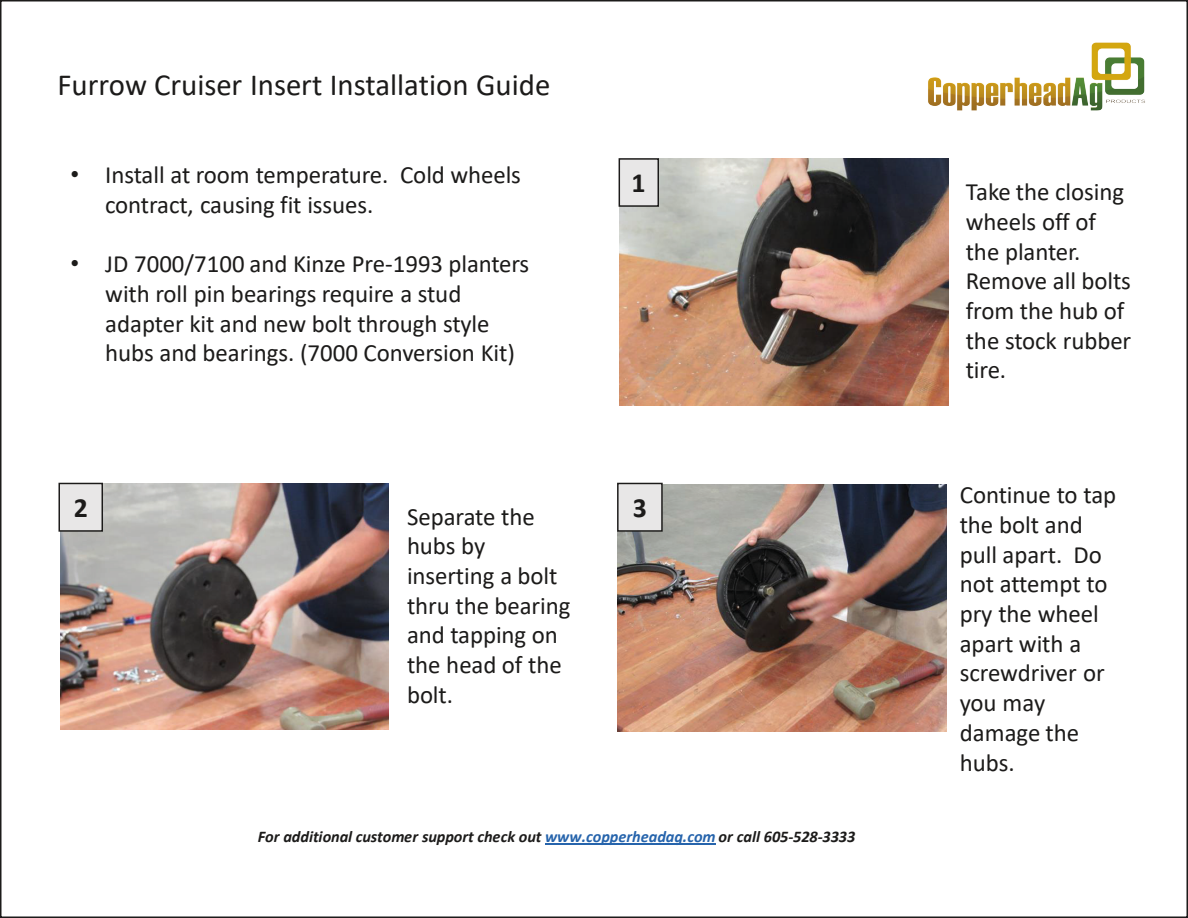
<style>
.page{position:relative;width:1188px;height:918px;background:#fff}
.page>*{position:absolute;margin:0;border:0;box-sizing:border-box;transform-origin:0 0}
.t1{font:30.75px "Calibri";color:#1c1b1a}
.t2{font:700 27.9px "Calibri";color:#1c1b1a}
.t3{font:700 27.75px "Calibri";color:#1c1b1a}
.t4{font:24.9px/29.7px "Calibri";letter-spacing:-.005em;color:#1c1b1a}
.t5{font:italic 700 16.35px "Calibri";letter-spacing:-.005em;color:#1c1b1a}
.s1{font-family:"Arial"}
.s2{color:#2664ac}
</style>
<div class="page">
<img style="left:619px;top:159px;width:330px;height:247px">
<img style="left:61px;top:483px;width:328px;height:246px">
<img style="left:618px;top:484px;width:329px;height:247px">
<div style="left:619px;top:159px;width:39px;height:47px;background:#e8e7e7"></div>
<div style="left:619px;top:158px;width:40px;height:49px;border:1px solid #1c1b1a"></div>
<div style="left:59px;top:483px;width:43px;height:48px;background:#e8e7e7"></div>
<div style="left:59px;top:483px;width:44px;height:49px;border:1px solid #1c1b1a"></div>
<div style="left:618px;top:483px;width:44px;height:48px;background:#e8e7e7"></div>
<div style="left:617px;top:483px;width:46px;height:49px;border:1px solid #1c1b1a"></div>
<hr style="left:545px;top:844px;width:170px;height:1px;background:#2664ac">
<img style="left:928px;top:42px;width:217px;height:69px">
<p class="t1" style="left:57px;top:63px;width:495px">Furrow Cruiser Insert Installation Guide</p>
<p class="t4" style="left:105px;top:160px;width:417px;text-indent:-35px"><span class="s1">•</span> Install at room temperature. Cold wheels contract, causing fit issues.</p>
<p class="t4" style="left:105px;top:249px;width:426px;text-indent:-35px"><span class="s1">•</span> JD 7000/7100 and Kinze Pre-1993 planters with roll pin bearings require a stud adapter kit and new bolt through style hubs and bearings. (7000 Conversion Kit)</p>
<p class="t2" style="left:632px;top:163px;width:16px">1</p>
<p class="t3" style="left:74px;top:488px;width:16px">2</p>
<p class="t3" style="left:633px;top:488px;width:16px">3</p>
<p class="t4" style="left:407px;top:501px;width:165px">Separate the hubs by inserting a bolt thru the bearing and tapping on the head of the bolt.</p>
<p class="t5" style="left:258px;top:825px;width:599px">For additional customer support check out <span class="s2">www.copperheadag.com</span> or call 605-528-3333</p>
<p class="t4" style="left:966px;top:177px;width:167px">Take the closing wheels off of the planter.<br>Remove all bolts from the hub of the stock rubber tire.</p>
<p class="t4" style="left:960px;top:480px;width:158px">Continue to tap the bolt and pull apart. Do not attempt to pry the wheel apart with a screwdriver or you may damage the hubs.</p>
</div>
